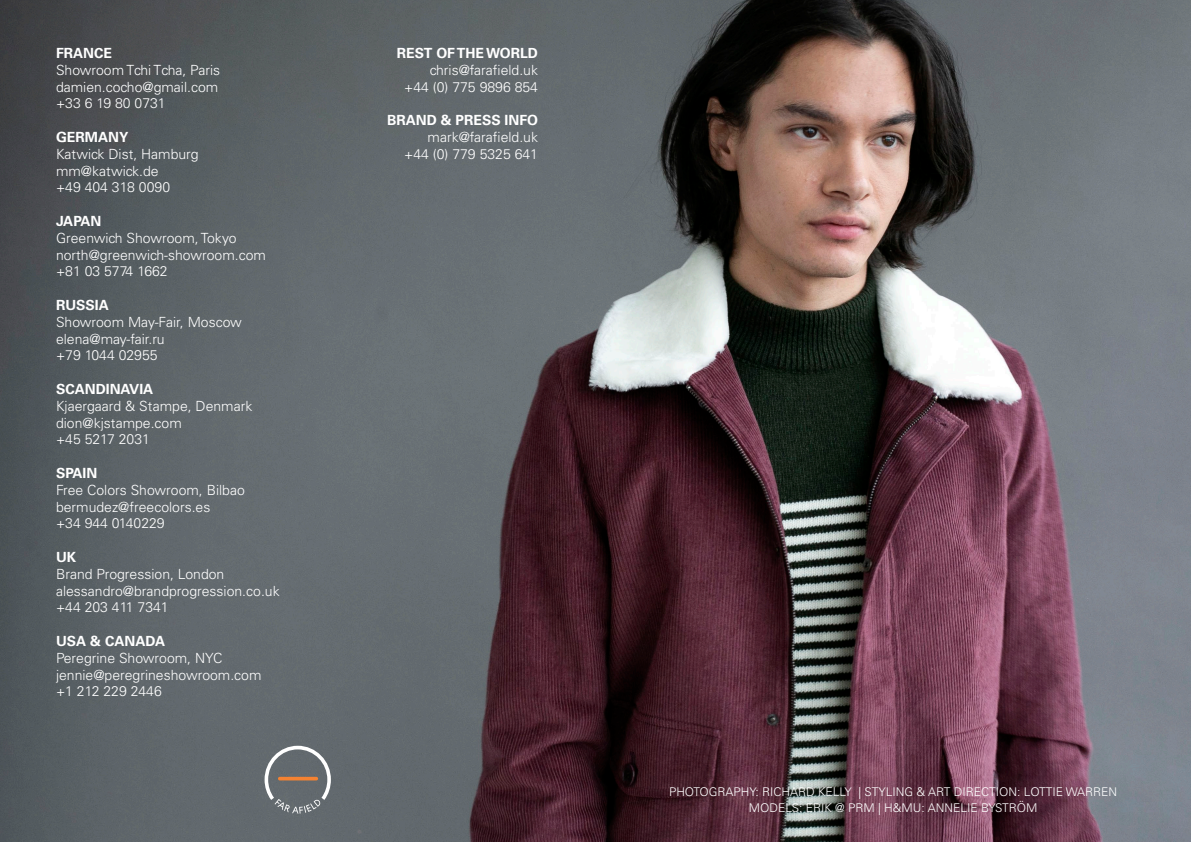
<style>
.page{position:relative;width:1191px;height:842px;background:#fff}
.page>*{position:absolute;margin:0;border:0;box-sizing:border-box;transform-origin:0 0}
.t1{font:300 14px "Univers";color:#fff}
.t2{font:700 14px "Univers";color:#fff}
.t3{font:300 12px "Univers";color:#fff}
</style>
<div class="page">
<img style="left:0;top:0;width:1191px;height:842px">
<svg style="left:264px;top:746px;width:67px;height:68px;background:#7c7e7f"></svg>
<p class="t2" style="left:56px;top:45px;width:58px">FRANCE</p>
<p class="t1" style="left:56px;top:61px;width:166px">Showroom Tchi Tcha, Paris</p>
<p class="t1" style="left:56px;top:78px;width:164px">damien.cocho@gmail.com</p>
<p class="t1" style="left:56px;top:95px;width:111px">+33 6 19 80 0731</p>
<p class="t2" style="left:56px;top:129px;width:74px">GERMANY</p>
<p class="t1" style="left:56px;top:145px;width:144px">Katwick Dist, Hamburg</p>
<p class="t1" style="left:56px;top:162px;width:104px">mm@katwick.de</p>
<p class="t1" style="left:56px;top:179px;width:116px">+49 404 318 0090</p>
<p class="t2" style="left:56px;top:213px;width:47px">JAPAN</p>
<p class="t1" style="left:56px;top:229px;width:182px">Greenwich Showroom, Tokyo</p>
<p class="t1" style="left:56px;top:246px;width:211px">north@greenwich-showroom.com</p>
<p class="t1" style="left:56px;top:263px;width:113px">+81 03 5774 1662</p>
<p class="t2" style="left:56px;top:297px;width:54px">RUSSIA</p>
<p class="t1" style="left:56px;top:313px;width:187px">Showroom May-Fair, Moscow</p>
<p class="t1" style="left:56px;top:330px;width:110px">elena@may-fair.ru</p>
<p class="t1" style="left:56px;top:347px;width:103px">+79 1044 02955</p>
<p class="t2" style="left:56px;top:381px;width:99px">SCANDINAVIA</p>
<p class="t1" style="left:56px;top:397px;width:198px">Kjaergaard &amp; Stampe, Denmark</p>
<p class="t1" style="left:56px;top:414px;width:127px">dion@kjstampe.com</p>
<p class="t1" style="left:56px;top:431px;width:95px">+45 5217 2031</p>
<p class="t2" style="left:56px;top:465px;width:43px">SPAIN</p>
<p class="t1" style="left:56px;top:481px;width:190px">Free Colors Showroom, Bilbao</p>
<p class="t1" style="left:56px;top:498px;width:156px">bermudez@freecolors.es</p>
<p class="t1" style="left:56px;top:515px;width:110px">+34 944 0140229</p>
<p class="t2" style="left:56px;top:549px;width:22px">UK</p>
<p class="t1" style="left:56px;top:565px;width:170px">Brand Progression, London</p>
<p class="t1" style="left:56px;top:582px;width:225px">alessandro@brandprogression.co.uk</p>
<p class="t1" style="left:56px;top:599px;width:114px">+44 203 411 7341</p>
<p class="t2" style="left:56px;top:633px;width:111px">USA &amp; CANADA</p>
<p class="t1" style="left:56px;top:649px;width:168px">Peregrine Showroom, NYC</p>
<p class="t1" style="left:56px;top:666px;width:207px">jennie@peregrineshowroom.com</p>
<p class="t1" style="left:56px;top:683px;width:107px">+1 212 229 2446</p>
<p class="t2" style="left:397px;top:45px;width:143px">REST OF THE WORLD</p>
<p class="t1" style="left:430px;top:61px;width:110px">chris@farafield.uk</p>
<p class="t1" style="left:404px;top:78px;width:135px">+44 (0) 775 9896 854</p>
<p class="t2" style="left:387px;top:112px;width:152px">BRAND &amp; PRESS INFO</p>
<p class="t1" style="left:427px;top:129px;width:112px">mark@farafield.uk</p>
<p class="t1" style="left:404px;top:145px;width:135px">+44 (0) 779 5325 641</p>
<p class="t3" style="left:669px;top:784px;width:449px">PHOTOGRAPHY: RICHARD KELLY | STYLING &amp; ART DIRECTION: LOTTIE WARREN</p>
<p class="t3" style="left:749px;top:801px;width:290px">MODELS: ERIK @ PRM | H&amp;MU: ANNELIE BYSTRÖM</p>
</div>
